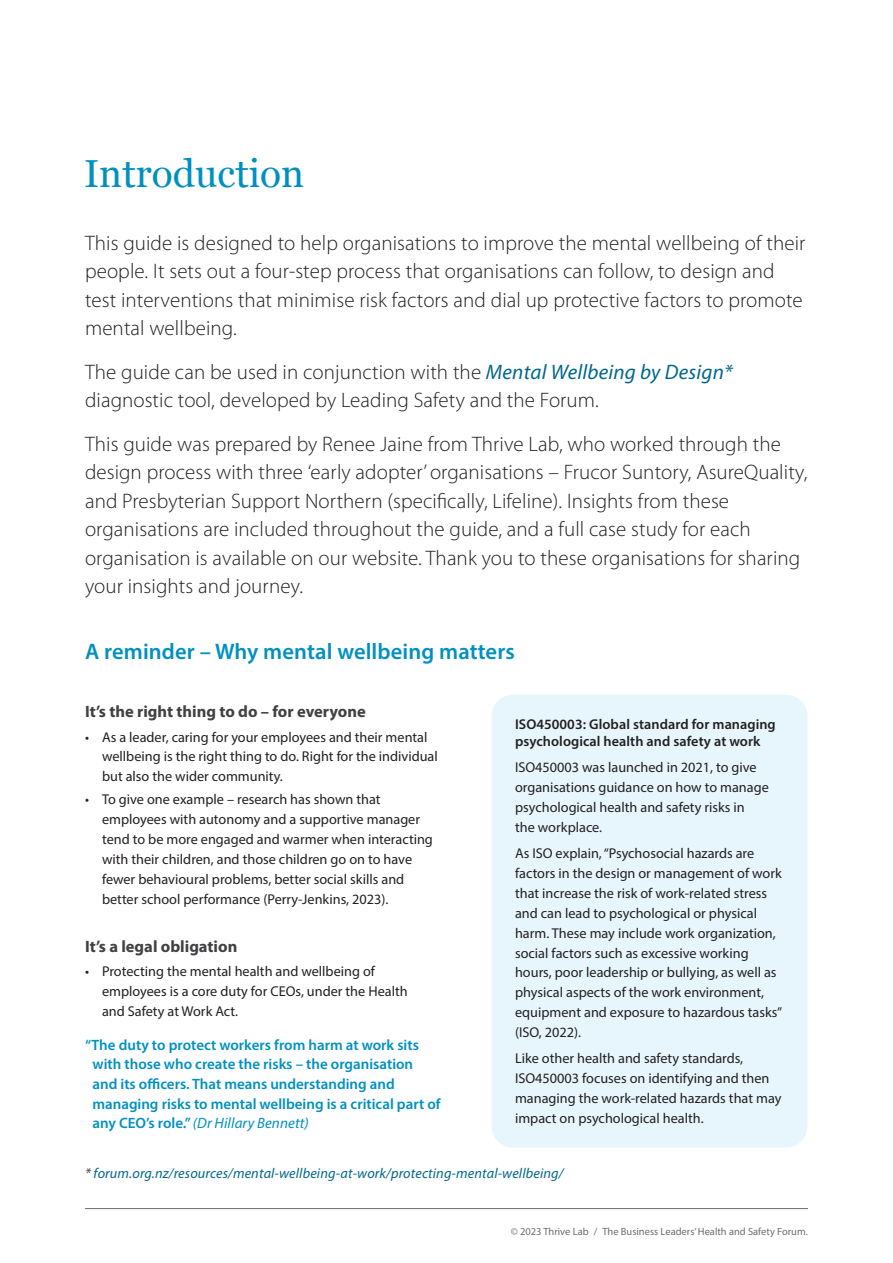
<style>
.page{position:relative;width:893px;height:1263px;background:#fff}
.page>*{position:absolute;margin:0;border:0;box-sizing:border-box;transform-origin:0 0}
.H1{font:39px "Georgia";color:#0090c0}
.H2{font:600 22.5px "Myriad Pro";letter-spacing:.005em;color:#0090c0}
.Intro_span{font:300 21px/28.5px "Myriad Pro";letter-spacing:.005em;color:#231f20}
.H3{font:700 16.5px "Myriad Pro";color:#414042}
.Quote{font:600 15px/19.5px "Myriad Pro";color:#0090c0}
.Body{font:14.25px/19.8px "Myriad Pro";color:#231f20}
.note{font:italic 14.25px "Myriad Pro";letter-spacing:.01em;color:#00678c}
.H4{font:600 14.25px/17.2px "Myriad Pro";letter-spacing:.005em;color:#231f20}
.t1{font:10.5px "Myriad Pro";color:#6d6e71}
.s1{font-weight:400;font-style:italic;color:#00678c}
.s2{font-weight:400;font-style:italic}
.s3{color:#414042}
</style>
<div class="page">
<hr style="left:85px;top:1208px;width:723px;height:1px;background:#6d6e71">
<div style="left:492px;top:695px;width:315px;height:453px;background:#e7f6fd;border-radius:21px"></div>
<p class="H1" style="left:84px;top:145px;width:222px">Introduction</p>
<p class="Intro_span" style="left:85px;top:229px;width:722px">This guide is designed to help organisations to improve the mental wellbeing of their people. It sets out a four-step process that organisations can follow, to design and test interventions that minimise risk factors and dial up protective factors to promote mental wellbeing.</p>
<p class="Intro_span" style="left:85px;top:358px;width:649px">The guide can be used in conjunction with the <span class="s1">Mental Wellbeing by Design* </span>diagnostic tool, developed by Leading Safety and the Forum.</p>
<p class="Intro_span" style="left:85px;top:430px;width:724px">This guide was prepared by Renee Jaine from Thrive Lab, who worked through the design process with three ‘early adopter’ organisations – Frucor Suntory, AsureQuality, and Presbyterian Support Northern (specifically, Lifeline). Insights from these organisations are included throughout the guide, and a full case study for each organisation is available on our website. Thank you to these organisations for sharing your insights and journey.</p>
<p class="H2" style="left:85px;top:637px;width:431px">A reminder – Why mental wellbeing matters</p>
<p class="H3" style="left:85px;top:701px;width:282px">It’s the right thing to do – for everyone</p>
<p class="Body" style="left:102px;top:727px;width:337px;text-indent:-17px">• As a leader, caring for your employees and their mental wellbeing is the right thing to do. Right for the individual but also the wider community.</p>
<p class="Body" style="left:102px;top:789px;width:332px;text-indent:-17px">• To give one example – research has shown that employees with autonomy and a supportive manager tend to be more engaged and warmer when interacting with their children, and those children go on to have fewer behavioural problems, better social skills and better school performance (Perry-Jenkins, 2023).</p>
<p class="H3" style="left:85px;top:935px;width:154px">It’s a legal obligation</p>
<p class="Body" style="left:102px;top:961px;width:307px;text-indent:-17px">• Protecting the mental health and wellbeing of employees is a core duty for CEOs, under the Health and Safety at Work Act.</p>
<p class="Quote" style="left:92px;top:1035px;width:350px;text-indent:-7px">“The duty to protect workers from harm at work sits with those who create the risks – the organisation and its officers. That means understanding and managing risks to mental wellbeing is a critical part of any CEO’s role.” <span class="s2">(Dr Hillary Bennett)</span></p>
<p class="H4" style="left:515px;top:715px;width:262px">ISO450003: Global standard for managing psychological health and safety at work</p>
<p class="Body" style="left:515px;top:757px;width:255px">ISO450003 was launched in 2021, to give organisations guidance on how to manage psychological health and safety risks in<br>the workplace.</p>
<p class="Body" style="left:515px;top:843px;width:269px">As ISO explain, “Psychosocial hazards are factors in the design or management of work that increase the risk of work-related stress and can lead to psychological or physical harm. These may include work organization, social factors such as excessive working hours, poor leadership or bullying, as well as physical aspects of the work environment, equipment and exposure to hazardous tasks” (ISO, 2022).</p>
<p class="Body" style="left:515px;top:1048px;width:268px">Like other health and safety standards, ISO450003 focuses on identifying and then managing the work-related hazards that may impact on psychological health.</p>
<p class="note" style="left:85px;top:1164px;width:480px"><span class="s3">*</span> forum.org.nz/resources/mental-wellbeing-at-work/protecting-mental-wellbeing/</p>
<p class="t1" style="left:511px;top:1225px;width:299px">© 2023 Thrive Lab / The Business Leaders’ Health and Safety Forum.</p>
</div>
